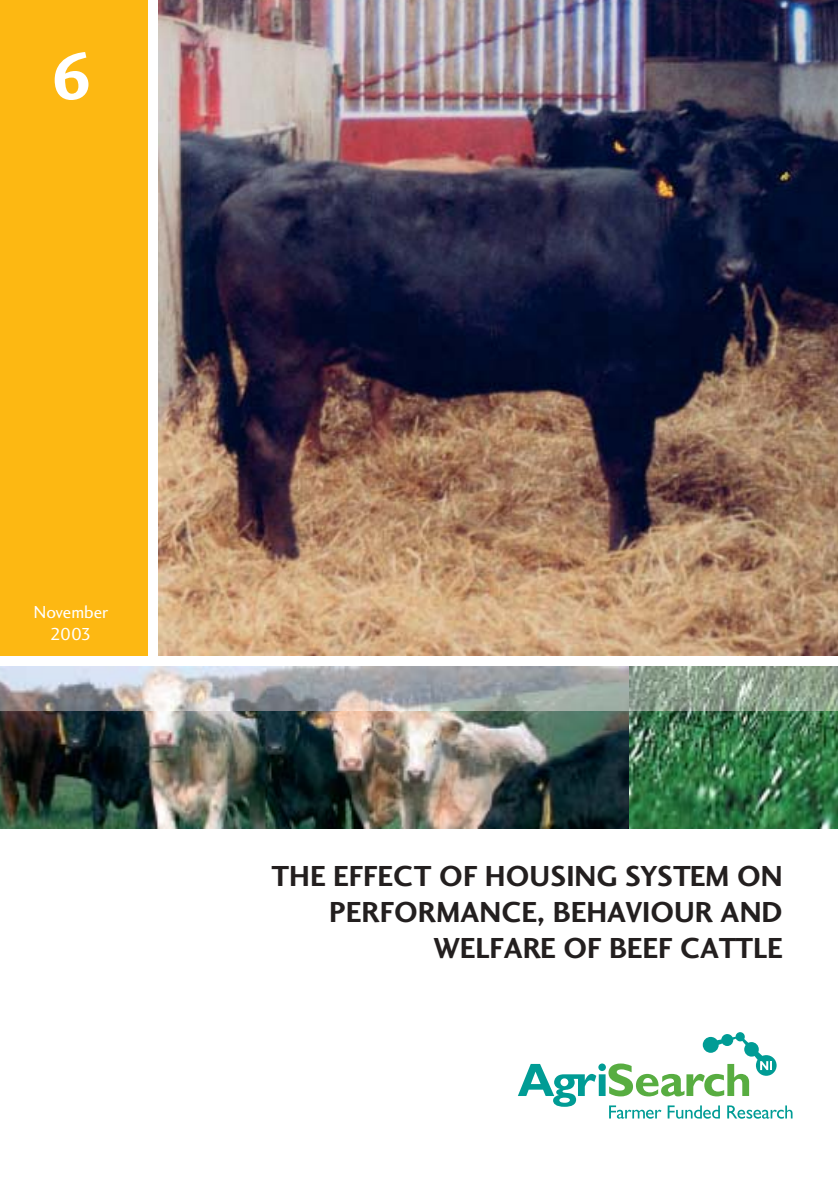
<style>
.page{position:relative;width:838px;height:1190px;background:#fff}
.page>*{position:absolute;margin:0;border:0;box-sizing:border-box;transform-origin:0 0}
.t1{font:68px "Charlotte Sans Bold Plain";color:#fff}
.t2{font:30px/36px "Charlotte Sans Bold Plain";color:#231f1f;text-align:right}
.t3{font:18px/22px "Charlotte Sans Book Plain";color:#fff;text-align:center}
</style>
<div class="page">
<div style="left:0;top:0;width:147px;height:655px;background:#fdb812"></div>
<img style="left:159px;top:0;width:679px;height:655px">
<img style="left:0;top:710px;width:838px;height:118px">
<img style="left:0;top:667px;width:838px;height:43px">
<svg style="left:518px;top:1032px;width:275px;height:87px"></svg>
<h1 class="t1" style="left:50px;top:51px;width:43px">6</h1>
<p class="t3" style="left:34px;top:603px;width:76px">November<br>2003</p>
<p class="t2" style="left:271px;top:861px;width:513px">THE EFFECT OF HOUSING SYSTEM ON<br>PERFORMANCE, BEHAVIOUR AND<br>WELFARE OF BEEF CATTLE</p>
</div>
